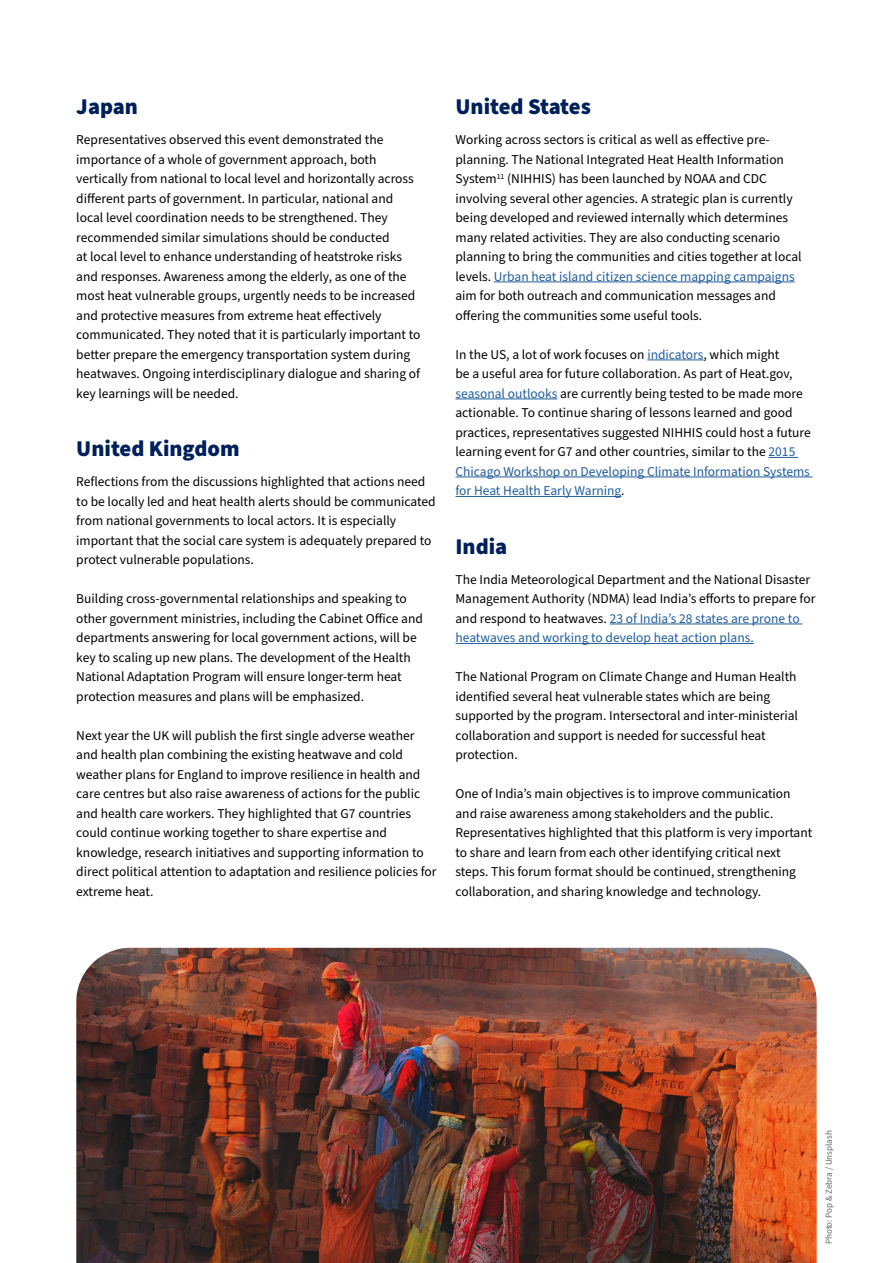
<style>
.page{position:relative;width:893px;height:1263px;background:#fff}
.page>*{position:absolute;margin:0;border:0;box-sizing:border-box;transform-origin:0 0}
.t1{font:900 22.5px "Source Sans Pro";color:#00205b}
.t2{font:13.5px/19.5px "Source Sans Pro";color:#000}
.t3{font:9px "Source Sans Pro";color:#636466}
.s1{color:#215e9e}
</style>
<div class="page">
<hr style="left:892px;top:692px;width:1px;height:571px;background:#f1f1f2">
<hr style="left:494px;top:282px;width:301px;height:1px;background:#215e9e">
<hr style="left:647px;top:360px;width:57px;height:1px;background:#215e9e">
<hr style="left:455px;top:399px;width:102px;height:1px;background:#215e9e">
<hr style="left:768px;top:457px;width:30px;height:1px;background:#215e9e">
<hr style="left:455px;top:477px;width:358px;height:1px;background:#215e9e">
<hr style="left:455px;top:496px;width:166px;height:1px;background:#215e9e">
<hr style="left:610px;top:624px;width:192px;height:1px;background:#215e9e">
<hr style="left:455px;top:643px;width:299px;height:1px;background:#215e9e">
<img style="left:76px;top:948px;width:741px;height:315px">
<h1 class="t1" style="left:76px;top:91px;width:63px">Japan</h1>
<p class="t2" style="left:76px;top:131px;width:346px">Representatives observed this event demonstrated the importance of a whole of government approach, both vertically from national to local level and horizontally across different parts of government. In particular, national and local level coordination needs to be strengthened. They recommended similar simulations should be conducted<br>at local level to enhance understanding of heatstroke risks and responses. Awareness among the elderly, as one of the most heat vulnerable groups, urgently needs to be increased and protective measures from extreme heat effectively communicated. They noted that it is particularly important to better prepare the emergency transportation system during heatwaves. Ongoing interdisciplinary dialogue and sharing of key learnings will be needed.</p>
<h1 class="t1" style="left:76px;top:433px;width:165px">United Kingdom</h1>
<p class="t2" style="left:76px;top:473px;width:361px">Reflections from the discussions highlighted that actions need to be locally led and heat health alerts should be communicated from national governments to local actors. It is especially important that the social care system is adequately prepared to protect vulnerable populations.</p>
<p class="t2" style="left:76px;top:590px;width:348px">Building cross-governmental relationships and speaking to other government ministries, including the Cabinet Office and departments answering for local government actions, will be key to scaling up new plans. The development of the Health National Adaptation Program will ensure longer-term heat protection measures and plans will be emphasized.</p>
<p class="t2" style="left:76px;top:726px;width:362px">Next year the UK will publish the first single adverse weather and health plan combining the existing heatwave and cold weather plans for England to improve resilience in health and care centres but also raise awareness of actions for the public and health care workers. They highlighted that G7 countries could continue working together to share expertise and knowledge, research initiatives and supporting information to direct political attention to adaptation and resilience policies for extreme heat.</p>
<h1 class="t1" style="left:455px;top:91px;width:137px">United States</h1>
<p class="t2" style="left:455px;top:131px;width:348px">Working across sectors is critical as well as effective pre&shy;planning. The National Integrated Heat Health Information System<sup>11</sup> (NIHHIS) has been launched by NOAA and CDC involving several other agencies. A strategic plan is currently being developed and reviewed internally which determines many related activities. They are also conducting scenario planning to bring the communities and cities together at local levels. <span class="s1">Urban heat island citizen science mapping campaigns </span>aim for both outreach and communication messages and offering the communities some useful tools.</p>
<p class="t2" style="left:455px;top:345px;width:357px">In the US, a lot of work focuses on <span class="s1">indicators</span>, which might<br>be a useful area for future collaboration. As part of Heat.gov, <span class="s1">seasonal outlooks</span> are currently being tested to be made more actionable. To continue sharing of lessons learned and good practices, representatives suggested NIHHIS could host a future learning event for G7 and other countries, similar to the <span class="s1">2015<br>Chicago Workshop on Developing Climate Information Systems for Heat Health Early Warning</span>.</p>
<h1 class="t1" style="left:455px;top:531px;width:53px">India</h1>
<p class="t2" style="left:455px;top:570px;width:361px">The India Meteorological Department and the National Disaster Management Authority (NDMA) lead India’s efforts to prepare for and respond to heatwaves. <span class="s1">23 of India’s 28 states are prone to heatwaves and working to develop heat action plans.</span></p>
<p class="t2" style="left:455px;top:668px;width:344px">The National Program on Climate Change and Human Health identified several heat vulnerable states which are being supported by the program. Intersectoral and inter-ministerial collaboration and support is needed for successful heat protection.</p>
<p class="t2" style="left:455px;top:785px;width:358px">One of India’s main objectives is to improve communication and raise awareness among stakeholders and the public.<br>Representatives highlighted that this platform is very important to share and learn from each other identifying critical next steps. This forum format should be continued, strengthening collaboration, and sharing knowledge and technology.</p>
<p class="t3" style="left:823px;top:1244px;width:115px;rotate:-90deg">Photo: Pop &amp; Zebra / Unsplash</p>
</div>
